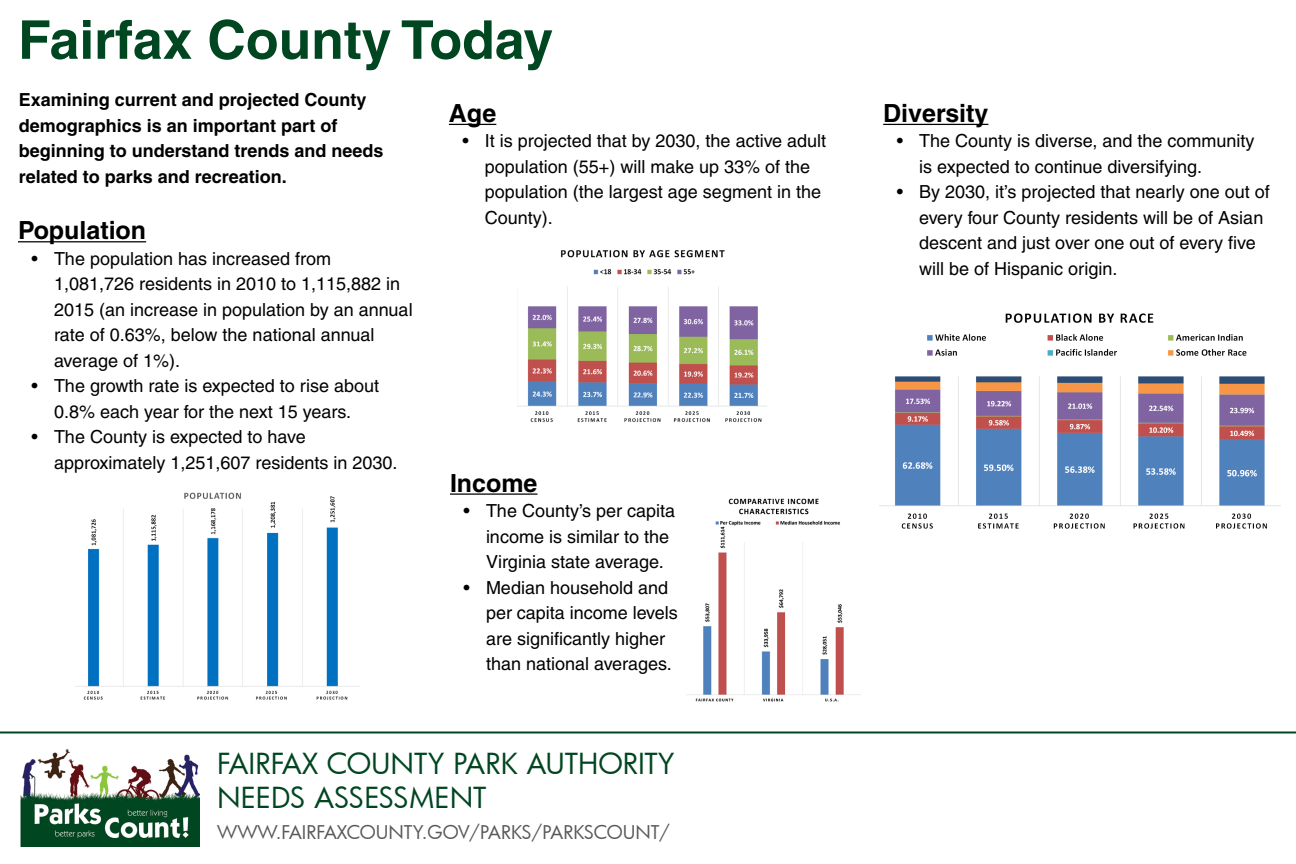
<style>
.page{position:relative;width:1296px;height:864px;background:#fff}
.page>*{position:absolute;margin:0;border:0;box-sizing:border-box;transform-origin:0 0}
.t1{font:700 53.5px "Helvetica";color:#004620}
.t2{font:28.35px/34px "Futura";color:#004620}
.t3{font:700 25px "Helvetica";color:#000}
.t4{font:18.5px "Futura";color:#58595b}
.t5{font:18px/25.5px "Helvetica";color:#000}
.t6{font:700 18px/25.5px "Helvetica";color:#000}
</style>
<div class="page">
<img style="left:20px;top:749px;width:180px;height:98px">
<hr style="left:0;top:732px;width:1296px;height:2px;background:#004620">
<hr style="left:18px;top:241px;width:128px;height:1px;background:#000">
<hr style="left:883px;top:124px;width:105px;height:1px;background:#000">
<hr style="left:450px;top:493px;width:88px;height:2px;background:#000">
<hr style="left:449px;top:124px;width:47px;height:1px;background:#000">
<img style="left:75px;top:492px;width:284px;height:208px">
<img style="left:518px;top:250px;width:249px;height:173px">
<img style="left:687px;top:498px;width:173px;height:204px">
<img style="left:879px;top:313px;width:402px;height:216px">
<h1 class="t1" style="left:18px;top:7px;width:537px">Fairfax County Today</h1>
<p class="t6" style="left:19px;top:87px;width:366px">Examining current and projected County demographics is an important part of beginning to understand trends and needs related to parks and recreation.</p>
<h1 class="t3" style="left:18px;top:215px;width:130px">Population</h1>
<p class="t5" style="left:54px;top:246px;width:360px;text-indent:-22px">• The population has increased from 1,081,726 residents in 2010 to 1,115,882 in 2015 (an increase in population by an annual rate of 0.63%, below the national annual average of 1%).</p>
<p class="t5" style="left:32px;top:373px;width:349px;text-align:center">• The growth rate is expected to rise about<br>0.8% each year for the next 15 years.</p>
<p class="t5" style="left:54px;top:424px;width:345px;text-indent:-22px">• The County is expected to have approximately 1,251,607 residents in 2030.</p>
<p class="t3" style="left:449px;top:98px;width:49px">Age</p>
<p class="t5" style="left:485px;top:128px;width:343px;text-indent:-22px">• It is projected that by 2030, the active adult population (55+) will make up 33% of the population (the largest age segment in the County).</p>
<h1 class="t3" style="left:450px;top:468px;width:89px">Income</h1>
<p class="t5" style="left:486px;top:498px;width:191px;text-indent:-22px">• The County’s per capita income is similar to the<br>Virginia state average.</p>
<p class="t5" style="left:486px;top:575px;width:193px;text-indent:-22px">• Median household and per capita income levels are significantly higher than national averages.</p>
<h2 class="t2" style="left:217px;top:746px;width:459px">FAIRFAX COUNTY PARK AUTHORITY<br>NEEDS ASSESSMENT</h2>
<p class="t4" style="left:217px;top:820px;width:454px">WWW.FAIRFAXCOUNTY.GOV/PARKS/PARKSCOUNT/</p>
<h1 class="t3" style="left:883px;top:98px;width:107px">Diversity</h1>
<p class="t5" style="left:919px;top:128px;width:337px;text-indent:-22px">• The County is diverse, and the community is expected to continue diversifying.</p>
<p class="t5" style="left:919px;top:179px;width:352px;text-indent:-22px">• By 2030, it’s projected that nearly one out of every four County residents will be of Asian descent and just over one out of every five will be of Hispanic origin.</p>
</div>
